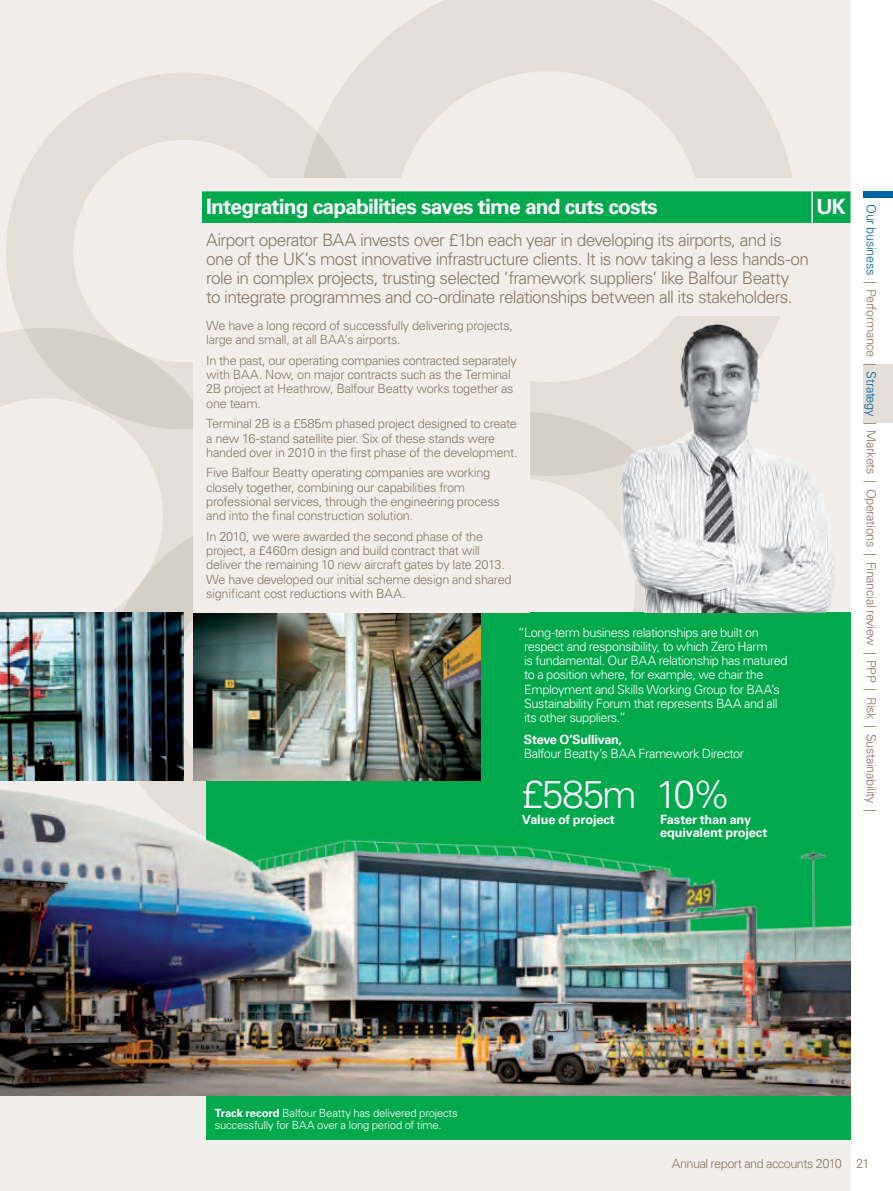
<style>
.page{position:relative;width:893px;height:1191px;background:#fff}
.page>*{position:absolute;margin:0;border:0;box-sizing:border-box;transform-origin:0 0}
.t1{font:300 39px "Univers LT Std";color:#fff}
.t2{font:700 21px "Univers LT Std";letter-spacing:-.04em;color:#fff}
.t3{font:300 17.25px/18.8px "Univers LT Std";letter-spacing:-.04em;color:#8a7966}
.t4{font:300 12.75px/14.2px "Univers LT Std";letter-spacing:-.025em;color:#8a7966}
.t5{font:300 12.75px/14.2px "Univers LT Std";letter-spacing:-.035em;color:#fff}
.t6{font:700 12.75px/13.5px "Univers LT Std";letter-spacing:-.01em;color:#fff}
.t7{font:300 11.25px/12px "Univers LT Std";letter-spacing:-.02em;color:#fff}
.s1{color:#0065a4}
.s2{font-weight:700}
</style>
<div class="page">
<div style="left:0;top:0;width:850px;height:1191px;background:#f1eeeb"></div>
<div style="left:863px;top:365px;width:30px;height:58px;background:#e4dfd8"></div>
<svg style="left:372px;top:0;width:420px;height:390px;fill:#e3ded8"></svg>
<svg style="left:530px;top:390px;width:78px;height:223px"></svg>
<svg style="left:0;top:451px;width:193px;height:191px"></svg>
<svg style="left:0;top:51px;width:384px;height:400px"></svg>
<div style="left:206px;top:613px;width:644px;height:527px;background:#00a94e"></div>
<img style="left:193px;top:613px;width:288px;height:137px">
<div style="left:863px;top:191px;width:30px;height:6px;background:#0065a4"></div>
<div style="left:193px;top:225px;width:630px;height:90px;background:#f1eeeb"></div>
<div style="left:193px;top:179px;width:657px;height:50px;background:#f1eeeb"></div>
<div style="left:202px;top:191px;width:648px;height:32px;background:#00a94e"></div>
<hr style="left:811px;top:191px;width:2px;height:32px;background:#fff">
<div style="left:193px;top:308px;width:337px;height:305px;background:#f1eeeb"></div>
<img style="left:608px;top:316px;width:242px;height:297px">
<img style="left:0;top:750px;width:850px;height:345px">
<img style="left:0;top:613px;width:184px;height:167px">
<h2 class="t2" style="left:206px;top:198px;width:453px">Integrating capabilities saves time and cuts costs</h2>
<h2 class="t2" style="left:816px;top:198px;width:31px">UK</h2>
<p class="t3" style="left:206px;top:233px;width:604px">Airport operator BAA invests over £1bn each year in developing its airports, and is one of the UK’s most innovative infrastructure clients. It is now taking a less hands-on role in complex projects, trusting selected ‘framework suppliers’ like Balfour Beatty<br>to integrate programmes and co-ordinate relationships between all its stakeholders.</p>
<p class="t4" style="left:206px;top:320px;width:308px">We have a long record of successfully delivering projects, large and small, at all BAA’s airports.</p>
<p class="t4" style="left:206px;top:354px;width:312px">In the past, our operating companies contracted separately with BAA. Now, on major contracts such as the Terminal 2B project at Heathrow, Balfour Beatty works together as one team.</p>
<p class="t4" style="left:206px;top:418px;width:313px">Terminal 2B is a £585m phased project designed to create a new 16-stand satellite pier. Six of these stands were handed over in 2010 in the first phase of the development.</p>
<p class="t4" style="left:206px;top:467px;width:295px">Five Balfour Beatty operating companies are working closely together, combining our capabilities from professional services, through the engineering process and into the final construction solution.</p>
<p class="t4" style="left:206px;top:530px;width:307px">In 2010, we were awarded the second phase of the project, a £460m design and build contract that will deliver the remaining 10 new aircraft gates by late 2013.<br>We have developed our initial scheme design and shared significant cost reductions with BAA.</p>
<p class="t5" style="left:524px;top:626px;width:265px;text-indent:-6px">“ Long-term business relationships are built on respect and responsibility, to which Zero Harm<br>is fundamental. Our BAA relationship has matured to a position where, for example, we chair the Employment and Skills Working Group for BAA’s Sustainability Forum that represents BAA and all its other suppliers.”</p>
<p class="t6" style="left:524px;top:733px;width:100px">Steve O’Sullivan,</p>
<p class="t5" style="left:524px;top:748px;width:222px">Balfour Beatty’s BAA Framework Director</p>
<h1 class="t1" style="left:656px;top:778px;width:77px">10%</h1>
<p class="t6" style="left:660px;top:813px;width:109px">Faster than any equivalent project</p>
<h1 class="t1" style="left:522px;top:778px;width:116px">£585m</h1>
<p class="t6" style="left:522px;top:813px;width:94px">Value of project</p>
<p class="t4" style="left:877px;top:204px;width:609px;rotate:90deg"><span class="s1">Our business</span> | Performance | <span class="s1">Strategy</span> | Markets | Operations | Financial review | PPP | Risk | Sustainability |</p>
<p class="t7" style="left:215px;top:1108px;width:245px"><span class="s2">Track record</span> Balfour Beatty has delivered projects successfully for BAA over a long period of time.</p>
<p class="t4" style="left:672px;top:1158px;width:199px">Annual report and accounts 2010 21</p>
</div>
